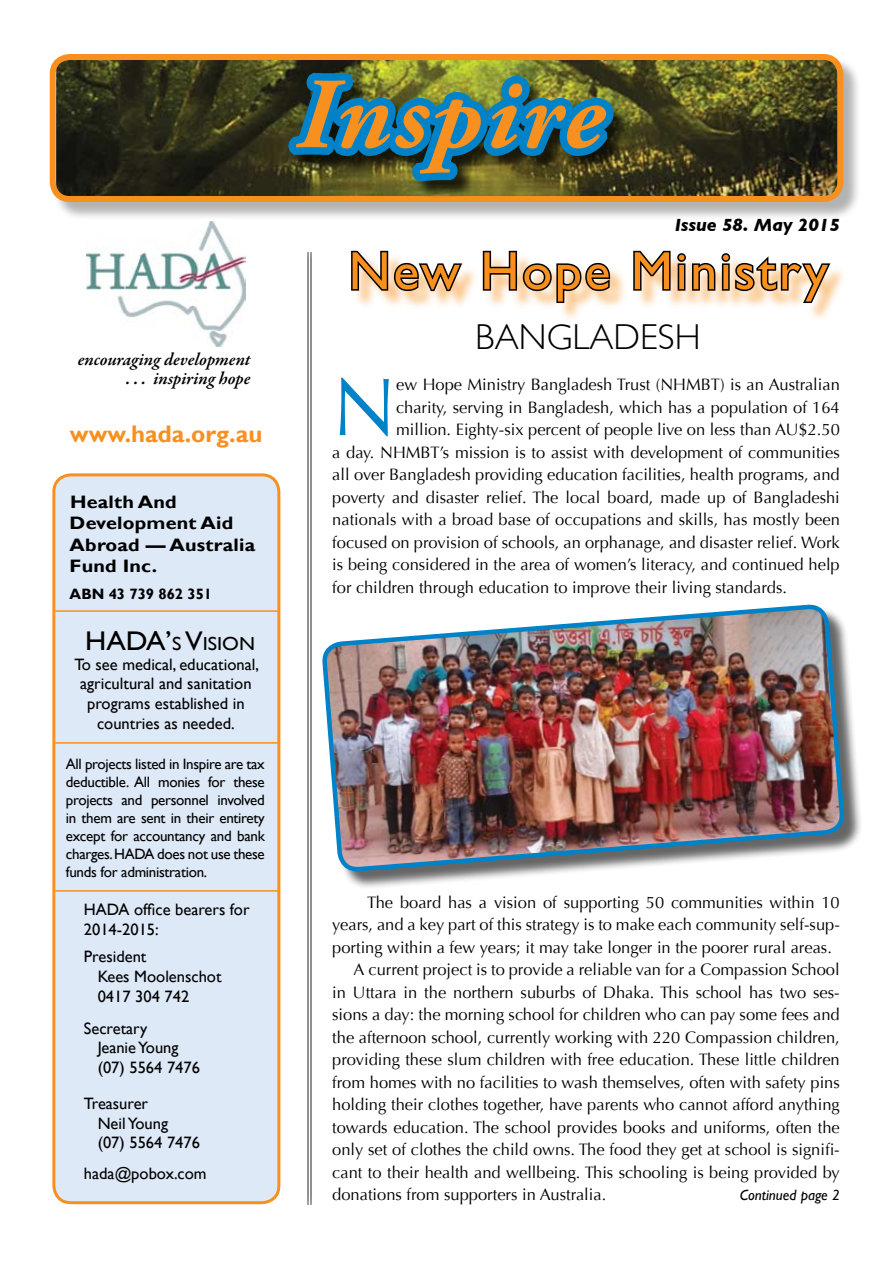
<style>
.page{position:relative;width:893px;height:1263px;background:#fff}
.page>*{position:absolute;margin:0;border:0;box-sizing:border-box;transform-origin:0 0}
.t1{font:italic 700 100.5px "Adobe Garamond Pro";letter-spacing:.04em;color:#f7901e}
.t2{font:82.2px "Optima";color:#0082c9}
.t3{font:54px "Gill Sans";letter-spacing:.05em;color:#f7901e}
.t4{font:300 36px "Gill Sans";color:#000}
.t5{font:27px "Gill Sans";color:#000;scale:1.08 1}
.t6{font:700 24px "Gill Sans";color:#f7901e}
.t7{font:700 18px/21.6px "Gill Sans";letter-spacing:.01em;color:#000;scale:1.1 1}
.t8{font:italic 600 18px/19.5px "Garamond Premr Pro";color:#000;text-align:right}
.t9{font:italic 700 18px "Gill Sans";color:#000}
.t10{font:16.5px "Optima";color:#000}
.t11{font:16.5px/19.8px "Gill Sans";color:#000}
.t12{font:15px/18px "Gill Sans";letter-spacing:-.02em;color:#000;text-align:justify}
.t13{font:700 15px "Gill Sans";color:#000}
.t14{font:italic 15px "Gill Sans";color:#000}
.s1{font-size:18.9px}
</style>
<div class="page">
<div style="left:52px;top:56px;width:810px;height:164px;background:#000;opacity:.3"></div>
<img style="left:56px;top:57px;width:784px;height:142px">
<div style="left:50px;top:54px;width:793px;height:148px;border:6px solid #f7901e;border-radius:17px"></div>
<div style="left:54px;top:475px;width:225px;height:728px;background:#dee9f7;border-radius:17px"></div>
<div style="left:52px;top:473px;width:228px;height:731px;border:3px solid #f7901e;border-radius:17px"></div>
<hr style="left:55px;top:890px;width:223px;height:2px;background:#f7901e">
<hr style="left:55px;top:742px;width:224px;height:2px;background:#f7901e">
<hr style="left:55px;top:610px;width:223px;height:2px;background:#f7901e">
<img style="left:86px;top:221px;width:159px;height:125px">
<div style="left:291px;top:75px;width:340px;height:124px;background:#000;opacity:.75"></div>
<img style="left:278px;top:65px;width:343px;height:124px">
<div style="left:353px;top:253px;width:494px;height:69px;background:#f7901e;opacity:.52"></div>
<svg style="left:351px;top:250px;width:113px;height:43px"></svg>
<svg style="left:481px;top:250px;width:131px;height:54px"></svg>
<svg style="left:632px;top:250px;width:201px;height:54px"></svg>
<div style="left:325px;top:607px;width:538px;height:283px;background:#000;opacity:.6"></div>
<img style="left:323px;top:604px;width:520px;height:286px">
<p class="t8" style="left:78px;top:350px;width:174px">encouraging development . . . inspiring hope</p>
<h3 class="t6" style="left:70px;top:419px;width:194px">www.hada.org.au</h3>
<p class="t7" style="left:70px;top:491px;width:170px">Health And<br>Development Aid<br>Abroad — Australia<br>Fund Inc.</p>
<p class="t13" style="left:70px;top:585px;width:144px">ABN 43 739 862 351</p>
<h3 class="t5" style="left:85px;top:625px;width:159px">HADA’<span class="s1">S</span> V<span class="s1">ISION</span></h3>
<p class="t11" style="left:74px;top:654px;width:186px;text-align:center">To see medical, educational, agricultural and sanitation programs established in countries as needed.</p>
<p class="t12" style="left:66px;top:755px;width:200px">All projects listed in Inspire are tax deductible. All monies for these projects and personnel involved in them are sent in their entirety except for accountancy and bank charges. HADA does not use these funds for administration.</p>
<p class="t11" style="left:84px;top:900px;width:167px">HADA office bearers for<br>2014-2015:</p>
<p class="t11" style="left:98px;top:947px;width:125px;text-indent:-14px">President<br>Kees Moolenschot<br>0417 304 742</p>
<p class="t11" style="left:98px;top:1018px;width:104px;text-indent:-14px">Secretary<br>Jeanie Young (07) 5564 7476</p>
<p class="t11" style="left:98px;top:1093px;width:104px;text-indent:-14px">Treasurer<br>Neil Young<br>(07) 5564 7476</p>
<p class="t11" style="left:84px;top:1164px;width:124px">hada@pobox.com</p>
<h1 class="t1" style="left:296px;top:57px;width:309px">Inspire</h1>
<p class="t9" style="left:675px;top:214px;width:166px">Issue 58. May 2015</p>
<h3 class="t3" style="left:348px;top:239px;width:481px">New Hope Ministry</h3>
<h3 class="t4" style="left:475px;top:309px;width:227px">BANGLADESH</h3>
<h2 class="t2" style="left:332px;top:359px;width:65px">N</h2>
<p class="t10" style="left:396px;top:375px;width:445px">ew Hope Ministry Bangladesh Trust (NHMBT) is an Australian</p>
<p class="t10" style="left:396px;top:397px;width:445px">charity, serving in Bangladesh, which has a population of 164</p>
<p class="t10" style="left:396px;top:420px;width:445px">million. Eighty-six percent of people live on less than AU$2.50</p>
<p class="t10" style="left:332px;top:442px;width:509px">a day. NHMBT’s mission is to assist with development of communities</p>
<p class="t10" style="left:332px;top:465px;width:509px">all over Bangladesh providing education facilities, health programs, and</p>
<p class="t10" style="left:332px;top:487px;width:509px">poverty and disaster relief. The local board, made up of Bangladeshi</p>
<p class="t10" style="left:332px;top:510px;width:509px">nationals with a broad base of occupations and skills, has mostly been</p>
<p class="t10" style="left:332px;top:532px;width:509px">focused on provision of schools, an orphanage, and disaster relief. Work</p>
<p class="t10" style="left:332px;top:555px;width:509px">is being considered in the area of women’s literacy, and continued help</p>
<p class="t10" style="left:332px;top:577px;width:456px">for children through education to improve their living standards.</p>
<p class="t10" style="left:367px;top:892px;width:474px">The board has a vision of supporting 50 communities within 10</p>
<p class="t10" style="left:332px;top:915px;width:509px">years, and a key part of this strategy is to make each community self-sup-</p>
<p class="t10" style="left:332px;top:937px;width:501px">porting within a few years; it may take longer in the poorer rural areas.</p>
<p class="t10" style="left:353px;top:960px;width:488px">A current project is to provide a reliable van for a Compassion School</p>
<p class="t10" style="left:332px;top:982px;width:509px">in Uttara in the northern suburbs of Dhaka. This school has two ses-</p>
<p class="t10" style="left:332px;top:1005px;width:509px">sions a day: the morning school for children who can pay some fees and</p>
<p class="t10" style="left:332px;top:1027px;width:509px">the afternoon school, currently working with 220 Compassion children,</p>
<p class="t10" style="left:332px;top:1050px;width:509px">providing these slum children with free education. These little children</p>
<p class="t10" style="left:332px;top:1072px;width:509px">from homes with no facilities to wash themselves, often with safety pins</p>
<p class="t10" style="left:332px;top:1095px;width:509px">holding their clothes together, have parents who cannot afford anything</p>
<p class="t10" style="left:332px;top:1117px;width:509px">towards education. The school provides books and uniforms, often the</p>
<p class="t10" style="left:332px;top:1140px;width:509px">only set of clothes the child owns. The food they get at school is signifi-</p>
<p class="t10" style="left:332px;top:1162px;width:509px">cant to their health and wellbeing. This schooling is being provided by</p>
<p class="t10" style="left:332px;top:1185px;width:276px">donations from supporters in Australia.</p>
<p class="t14" style="left:740px;top:1186px;width:102px">Continued page 2</p>
</div>
